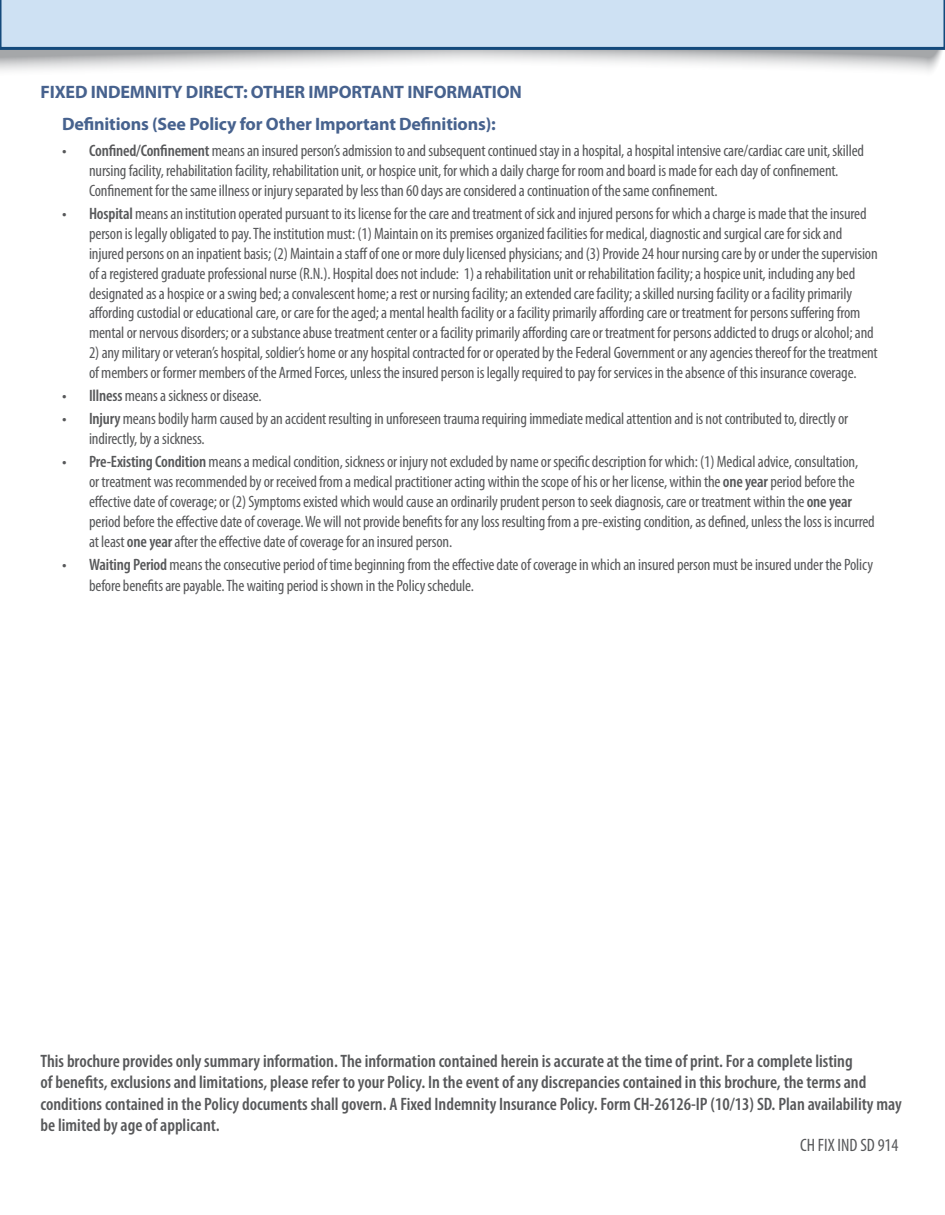
<style>
.page{position:relative;width:945px;height:1215px;background:#fff}
.page>*{position:absolute;margin:0;border:0;box-sizing:border-box;transform-origin:0 0}
.t1{font:600 condensed 18px/21.6px "Myriad Pro";color:#57585a}
.t2{font:700 18px "Myriad Pro";letter-spacing:-.01em;color:#47628e}
.t3{font:condensed 18px "Myriad Pro";color:#57585a}
.t4{font:condensed 16.5px/19.8px "Myriad Pro";letter-spacing:-.01em;color:#57585a}
.s1{font-weight:600}
</style>
<div class="page">
<svg style="left:0;top:50px;width:943px;height:22px"></svg>
<svg style="left:0;top:0;width:945px;height:50px;background:#c2d7eb"></svg>
<p class="t2" style="left:40px;top:80px;width:483px">FIXED INDEMNITY DIRECT: OTHER IMPORTANT INFORMATION</p>
<p class="t2" style="left:62px;top:112px;width:435px">Definitions (See Policy for Other Important Definitions):</p>
<p class="t4" style="left:89px;top:141px;width:777px;text-indent:-27px"><span class="s1">• Confined/Confinement</span> means an insured person’s admission to and subsequent continued stay in a hospital, a hospital intensive care/cardiac care unit, skilled nursing facility, rehabilitation facility, rehabilitation unit, or hospice unit, for which a daily charge for room and board is made for each day of confinement.<br>Confinement for the same illness or injury separated by less than 60 days are considered a continuation of the same confinement.</p>
<p class="t4" style="left:89px;top:204px;width:790px;text-indent:-27px"><span class="s1">• Hospital</span> means an institution operated pursuant to its license for the care and treatment of sick and injured persons for which a charge is made that the insured person is legally obligated to pay. The institution must: (1) Maintain on its premises organized facilities for medical, diagnostic and surgical care for sick and injured persons on an inpatient basis; (2) Maintain a staff of one or more duly licensed physicians; and (3) Provide 24 hour nursing care by or under the supervision of a registered graduate professional nurse (R.N.). Hospital does not include: 1) a rehabilitation unit or rehabilitation facility; a hospice unit, including any bed designated as a hospice or a swing bed; a convalescent home; a rest or nursing facility; an extended care facility; a skilled nursing facility or a facility primarily affording custodial or educational care, or care for the aged; a mental health facility or a facility primarily affording care or treatment for persons suffering from mental or nervous disorders; or a substance abuse treatment center or a facility primarily affording care or treatment for persons addicted to drugs or alcohol; and</p>
<p class="t4" style="left:89px;top:342px;width:790px">2) any military or veteran’s hospital, soldier’s home or any hospital contracted for or operated by the Federal Government or any agencies thereof for the treatment of members or former members of the Armed Forces, unless the insured person is legally required to pay for services in the absence of this insurance coverage.</p>
<p class="t4" style="left:62px;top:385px;width:201px"><span class="s1">• Illness</span> means a sickness or disease.</p>
<p class="t4" style="left:89px;top:409px;width:761px;text-indent:-27px"><span class="s1">• Injury</span> means bodily harm caused by an accident resulting in unforeseen trauma requiring immediate medical attention and is not contributed to, directly or indirectly, by a sickness.</p>
<p class="t4" style="left:89px;top:452px;width:787px;text-indent:-27px"><span class="s1">• Pre-Existing Condition</span> means a medical condition, sickness or injury not excluded by name or specific description for which: (1) Medical advice, consultation,<br>or treatment was recommended by or received from a medical practitioner acting within the scope of his or her license, within the <span class="s1">one year</span> period before the effective date of coverage; or (2) Symptoms existed which would cause an ordinarily prudent person to seek diagnosis, care or treatment within the <span class="s1">one year </span>period before the effective date of coverage. We will not provide benefits for any loss resulting from a pre-existing condition, as defined, unless the loss is incurred at least <span class="s1">one year</span> after the effective date of coverage for an insured person.</p>
<p class="t4" style="left:89px;top:554px;width:785px;line-height:21px;text-indent:-27px"><span class="s1">• Waiting Period</span> means the consecutive period of time beginning from the effective date of coverage in which an insured person must be insured under the Policy before benefits are payable. The waiting period is shown in the Policy schedule.</p>
<p class="t1" style="left:40px;top:1050px;width:863px">This brochure provides only summary information. The information contained herein is accurate at the time of print. For a complete listing<br>of benefits, exclusions and limitations, please refer to your Policy. In the event of any discrepancies contained in this brochure, the terms and conditions contained in the Policy documents shall govern. A Fixed Indemnity Insurance Policy. Form CH-26126-IP (10/13) SD. Plan availability may be limited by age of applicant.</p>
<p class="t3" style="left:800px;top:1134px;width:100px">CH FIX IND SD 914</p>
</div>
